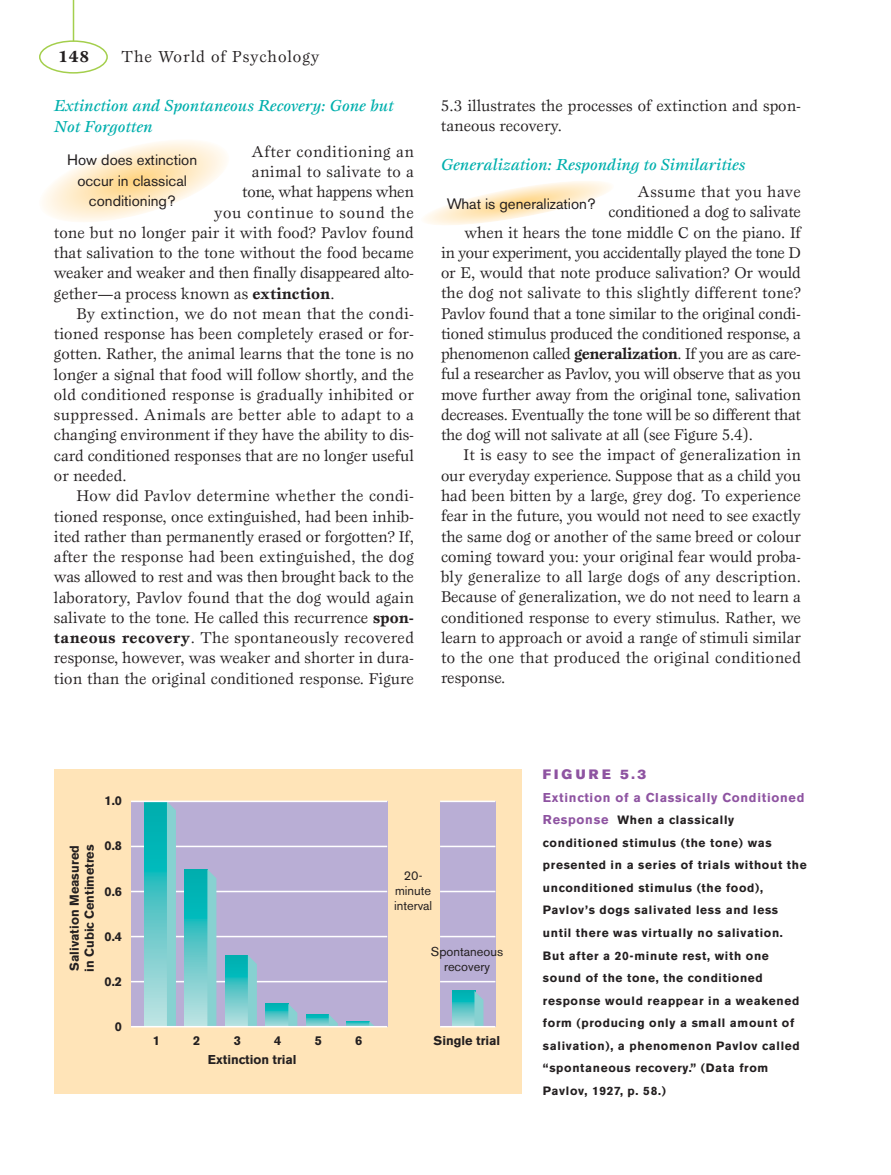
<style>
.page{position:relative;width:891px;height:1175px;background:#fff}
.page>*{position:absolute;margin:0;border:0;box-sizing:border-box;transform-origin:0 0}
.t1{font:italic 500 16.5px/21px "Esprit";color:#00afad}
.t2{font:16.5px "Esprit";letter-spacing:.055em;color:#231f20}
.t3{font:700 16.5px "Esprit";color:#231f20}
.t4{font:16.2px/20.2px "Esprit";color:#231f20}
.t5{font:16.2px "Esprit";letter-spacing:.02em;color:#231f20}
.t6{font:16.2px "Esprit";letter-spacing:-.02em;color:#231f20}
.t7{font:16.2px "Esprit";letter-spacing:-.025em;color:#231f20}
.t8{font:16.2px "Esprit";letter-spacing:.025em;color:#231f20}
.t9{font:16.2px "Esprit";letter-spacing:.045em;color:#231f20}
.t10{font:16.2px "Esprit";letter-spacing:.035em;color:#231f20}
.t11{font:16.2px "Esprit";letter-spacing:.03em;color:#231f20}
.t12{font:15px/20.2px "Akzidenz Grotesk BE";color:#231f20;text-align:center}
.t13{font:13.5px "Akzidenz Grotesk BE Super";letter-spacing:.255em;color:#8e53a1}
.t14{font:700 12.75px/15px "Akzidenz Grotesk BE";color:#231f20}
.t15{font:12.75px/15px "Akzidenz Grotesk BE";color:#231f20;text-align:center}
.t16{font:700 12.75px "Akzidenz Grotesk BE";letter-spacing:.055em;color:#8e53a1}
.t17{font:700 12px/22.5px "Akzidenz Grotesk BE";letter-spacing:.055em;color:#231f20}
.s1{font-weight:700}
.s2{font-size:12.75px;color:#8e53a1}
</style>
<div class="page">
<svg style="left:39px;top:40px;width:69px;height:34px"></svg>
<hr style="left:73px;top:0;width:1px;height:41px;background:#a4cf4c">
<div style="left:54px;top:770px;width:467px;height:323px;background:#ffe4b8"></div>
<div style="left:131px;top:801px;width:256px;height:225px;background:#b9aed5"></div>
<div style="left:440px;top:801px;width:55px;height:225px;background:#b9aed5"></div>
<hr style="left:131px;top:845px;width:256px;height:2px;background:#fff">
<hr style="left:131px;top:890px;width:256px;height:2px;background:#fff">
<hr style="left:131px;top:935px;width:256px;height:2px;background:#fff">
<hr style="left:131px;top:980px;width:256px;height:2px;background:#fff">
<hr style="left:440px;top:845px;width:55px;height:2px;background:#fff">
<hr style="left:440px;top:890px;width:55px;height:2px;background:#fff">
<hr style="left:440px;top:935px;width:55px;height:2px;background:#fff">
<hr style="left:440px;top:980px;width:55px;height:2px;background:#fff">
<svg style="left:144px;top:802px;width:23px;height:224px;background:#53c6c7"></svg>
<svg style="left:185px;top:869px;width:22px;height:157px;background:#52c6c7"></svg>
<svg style="left:225px;top:955px;width:23px;height:71px;background:#50c5c6"></svg>
<svg style="left:266px;top:1003px;width:22px;height:23px"></svg>
<svg style="left:306px;top:1014px;width:23px;height:12px"></svg>
<svg style="left:347px;top:1021px;width:22px;height:5px"></svg>
<div style="left:167px;top:802px;width:9px;height:224px;background:#87d1d1"></div>
<svg style="left:207px;top:869px;width:9px;height:157px"></svg>
<svg style="left:248px;top:955px;width:9px;height:71px"></svg>
<svg style="left:288px;top:1003px;width:9px;height:23px"></svg>
<svg style="left:329px;top:1015px;width:9px;height:11px"></svg>
<svg style="left:369px;top:1021px;width:5px;height:5px"></svg>
<svg style="left:453px;top:991px;width:21px;height:35px"></svg>
<svg style="left:474px;top:991px;width:9px;height:35px"></svg>
<hr style="left:440px;top:800px;width:55px;height:2px;background:#fff">
<hr style="left:131px;top:800px;width:256px;height:2px;background:#fff">
<hr style="left:131px;top:1026px;width:256px;height:1px;background:#fff">
<hr style="left:440px;top:1026px;width:55px;height:1px;background:#fff">
<svg style="left:43px;top:141px;width:183px;height:81px"></svg>
<svg style="left:425px;top:181px;width:186px;height:44px"></svg>
<p class="t3" style="left:58px;top:50px;width:33px">148</p>
<p class="t2" style="left:122px;top:50px;width:199px">The World of Psychology</p>
<p class="t1" style="left:54px;top:96px;width:341px">Extinction and Spontaneous Recovery: Gone but<br>Not Forgotten</p>
<p class="t10" style="left:251px;top:145px;width:164px">After conditioning an</p>
<p class="t8" style="left:252px;top:165px;width:164px">animal to salivate to a</p>
<p class="t6" style="left:242px;top:185px;width:173px">tone, what happens when</p>
<p class="t9" style="left:214px;top:206px;width:201px">you continue to sound the</p>
<p class="t4" style="left:54px;top:224px;width:361px">tone but no longer pair it with food? Pavlov found</p>
<p class="t4" style="left:54px;top:244px;width:361px">that salivation to the tone without the food became</p>
<p class="t4" style="left:54px;top:264px;width:361px">weaker and weaker and then finally disappeared alto-</p>
<p class="t4" style="left:54px;top:284px;width:282px">gether—a process known as <span class="s1">extinction</span>.</p>
<p class="t5" style="left:76px;top:307px;width:339px">By extinction, we do not mean that the condi-</p>
<p class="t4" style="left:54px;top:325px;width:362px">tioned response has been completely erased or for-</p>
<p class="t4" style="left:54px;top:345px;width:361px">gotten. Rather, the animal learns that the tone is no</p>
<p class="t4" style="left:54px;top:365px;width:361px">longer a signal that food will follow shortly, and the</p>
<p class="t4" style="left:54px;top:386px;width:362px">old conditioned response is gradually inhibited or</p>
<p class="t8" style="left:54px;top:408px;width:361px">suppressed. Animals are better able to adapt to a</p>
<p class="t4" style="left:54px;top:426px;width:362px">changing environment if they have the ability to dis-</p>
<p class="t4" style="left:54px;top:446px;width:362px">card conditioned responses that are no longer useful</p>
<p class="t4" style="left:54px;top:467px;width:74px">or needed.</p>
<p class="t5" style="left:76px;top:489px;width:339px">How did Pavlov determine whether the condi-</p>
<p class="t4" style="left:54px;top:507px;width:362px">tioned response, once extinguished, had been inhib-</p>
<p class="t4" style="left:54px;top:527px;width:361px">ited rather than permanently erased or forgotten? If,</p>
<p class="t4" style="left:54px;top:548px;width:361px">after the response had been extinguished, the dog</p>
<p class="t4" style="left:54px;top:568px;width:362px">was allowed to rest and was then brought back to the</p>
<p class="t4" style="left:54px;top:588px;width:362px">laboratory, Pavlov found that the dog would again</p>
<p class="t4" style="left:54px;top:608px;width:361px">salivate to the tone. He called this recurrence <span class="s1">spon-</span></p>
<p class="t5" style="left:54px;top:631px;width:361px"><span class="s1">taneous recovery</span>. The spontaneously recovered</p>
<p class="t4" style="left:54px;top:649px;width:362px">response, however, was weaker and shorter in dura-</p>
<p class="t4" style="left:54px;top:669px;width:361px">tion than the original conditioned response. Figure</p>
<p class="t12" style="left:67px;top:152px;width:131px">How does extinction occur in classical conditioning?</p>
<p class="t4" style="left:441px;top:97px;width:362px">5.3 illustrates the processes of extinction and spon&shy;taneous recovery.</p>
<p class="t1" style="left:441px;top:155px;width:306px">Generalization: Responding to Similarities</p>
<p class="t11" style="left:637px;top:185px;width:165px">Assume that you have</p>
<p class="t4" style="left:608px;top:203px;width:194px">conditioned a dog to salivate</p>
<p class="t4" style="left:465px;top:223px;width:338px">when it hears the tone middle C on the piano. If</p>
<p class="t7" style="left:441px;top:246px;width:362px">in your experiment, you accidentally played the tone D</p>
<p class="t4" style="left:441px;top:264px;width:361px">or E, would that note produce salivation? Or would</p>
<p class="t4" style="left:441px;top:284px;width:362px">the dog not salivate to this slightly different tone?</p>
<p class="t4" style="left:441px;top:304px;width:362px">Pavlov found that a tone similar to the original condi-</p>
<p class="t4" style="left:441px;top:325px;width:362px">tioned stimulus produced the conditioned response, a</p>
<p class="t7" style="left:441px;top:347px;width:362px">phenomenon called <span class="s1">generalization</span>. If you are as care-</p>
<p class="t6" style="left:441px;top:367px;width:361px">ful a researcher as Pavlov, you will observe that as you</p>
<p class="t4" style="left:441px;top:385px;width:362px">move further away from the original tone, salivation</p>
<p class="t6" style="left:441px;top:408px;width:362px">decreases. Eventually the tone will be so different that</p>
<p class="t4" style="left:441px;top:426px;width:314px">the dog will not salivate at all (see Figure 5.4).</p>
<p class="t4" style="left:464px;top:446px;width:339px">It is easy to see the impact of generalization in</p>
<p class="t4" style="left:441px;top:466px;width:361px">our everyday experience. Suppose that as a child you</p>
<p class="t4" style="left:441px;top:487px;width:361px">had been bitten by a large, grey dog. To experience</p>
<p class="t4" style="left:441px;top:507px;width:361px">fear in the future, you would not need to see exactly</p>
<p class="t4" style="left:441px;top:527px;width:362px">the same dog or another of the same breed or colour</p>
<p class="t4" style="left:441px;top:547px;width:362px">coming toward you: your original fear would proba-</p>
<p class="t5" style="left:441px;top:570px;width:362px">bly generalize to all large dogs of any description.</p>
<p class="t4" style="left:441px;top:588px;width:361px">Because of generalization, we do not need to learn a</p>
<p class="t4" style="left:441px;top:608px;width:362px">conditioned response to every stimulus. Rather, we</p>
<p class="t4" style="left:441px;top:628px;width:362px">learn to approach or avoid a range of stimuli similar</p>
<p class="t5" style="left:441px;top:651px;width:361px">to the one that produced the original conditioned</p>
<p class="t4" style="left:441px;top:669px;width:66px">response.</p>
<p class="t12" style="left:447px;top:195px;width:150px">What is generalization?</p>
<p class="t14" style="left:68px;top:971px;width:129px;rotate:-90deg">Salivation Measured in Cubic Centimetres</p>
<p class="t14" style="left:105px;top:794px;width:19px">1.0</p>
<p class="t14" style="left:105px;top:839px;width:19px">0.8</p>
<p class="t14" style="left:105px;top:884px;width:19px">0.6</p>
<p class="t14" style="left:105px;top:929px;width:19px">0.4</p>
<p class="t14" style="left:105px;top:974px;width:19px">0.2</p>
<p class="t14" style="left:115px;top:1019px;width:9px">0</p>
<p class="t15" style="left:394px;top:869px;width:40px">20- minute interval</p>
<p class="t15" style="left:431px;top:945px;width:74px">Spontaneous recovery</p>
<p class="t14" style="left:274px;top:1034px;width:9px">4</p>
<p class="t14" style="left:315px;top:1034px;width:9px">5</p>
<p class="t14" style="left:355px;top:1034px;width:9px">6</p>
<p class="t14" style="left:434px;top:1034px;width:68px">Single trial</p>
<p class="t14" style="left:153px;top:1034px;width:9px">1</p>
<p class="t14" style="left:193px;top:1034px;width:9px">2</p>
<p class="t14" style="left:208px;top:1032px;width:90px;line-height:19.4px;text-indent:26px">3<br>Extinction trial</p>
<p class="t13" style="left:543px;top:770px;width:105px">FIGURE 5.3</p>
<p class="t16" style="left:543px;top:793px;width:263px">Extinction of a Classically Conditioned</p>
<p class="t17" style="left:543px;top:810px;width:265px"><span class="s2">Response</span> When a classically conditioned stimulus (the tone) was presented in a series of trials without the unconditioned stimulus (the food), Pavlov’s dogs salivated less and less until there was virtually no salivation.<br>But after a 20-minute rest, with one sound of the tone, the conditioned response would reappear in a weakened form (producing only a small amount of salivation), a phenomenon Pavlov called “spontaneous recovery.” (Data from Pavlov, 1927, p. 58.)</p>
</div>
